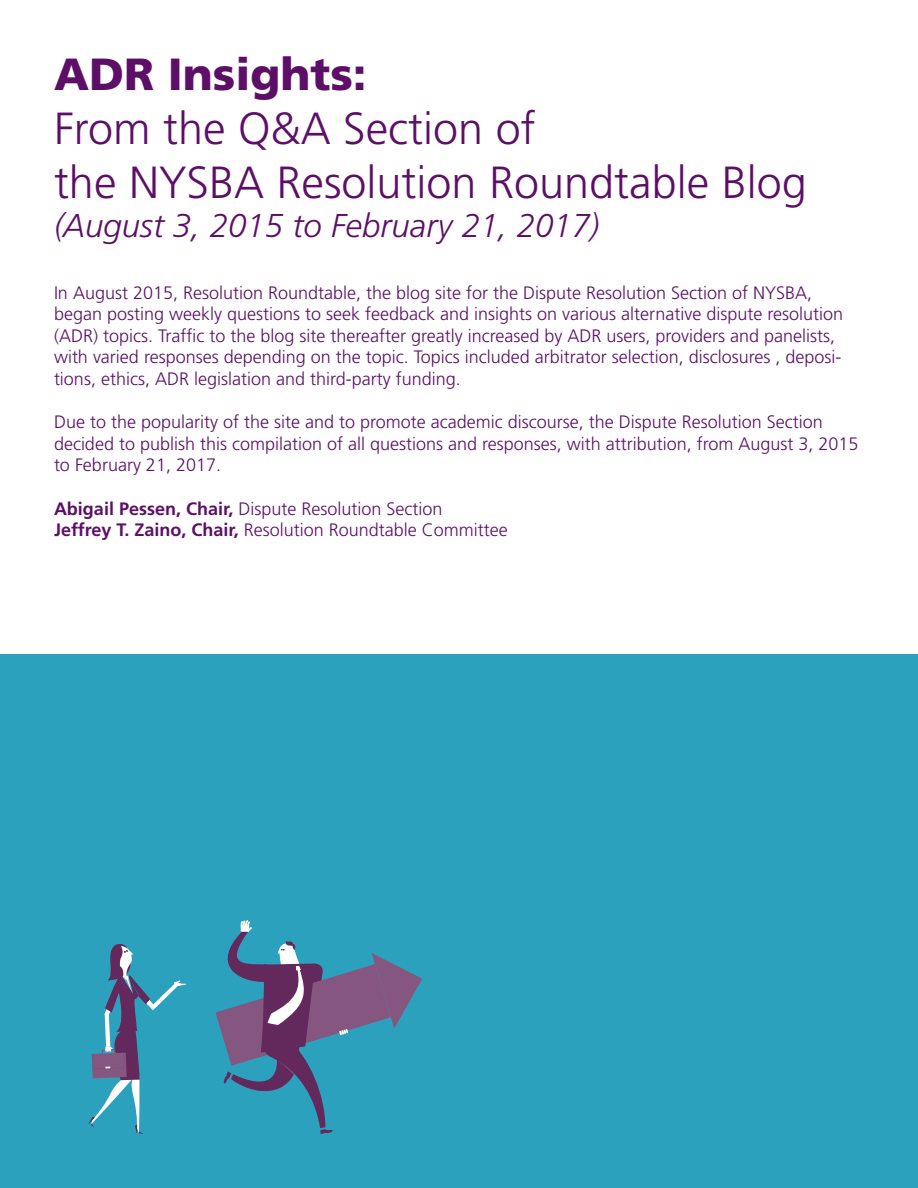
<style>
.page{position:relative;width:918px;height:1188px;background:#fff}
.page>*{position:absolute;margin:0;border:0;box-sizing:border-box;transform-origin:0 0}
.t1{font:300 45px/54px "Frutiger";color:#5d0f68}
.t2{font:900 45px "Frutiger";color:#5d0f68}
.t3{font:italic 300 33px "Frutiger";color:#5d0f68}
.t4{font:300 18px/21.6px "Frutiger";color:#5d0f68}
.s1{font-weight:700}
</style>
<div class="page">
<div style="left:0;top:654px;width:918px;height:534px;background:#2ca1be"></div>
<svg style="left:215px;top:920px;width:207px;height:214px"></svg>
<svg style="left:89px;top:944px;width:97px;height:190px"></svg>
<h1 class="t2" style="left:54px;top:47px;width:314px">ADR Insights:</h1>
<h1 class="t1" style="left:54px;top:102px;width:754px">From the Q&amp;A Section of<br>the NYSBA Resolution Roundtable Blog</h1>
<h2 class="t3" style="left:54px;top:207px;width:547px">(August 3, 2015 to February 21, 2017)</h2>
<p class="t4" style="left:54px;top:282px;width:791px">In August 2015, Resolution Roundtable, the blog site for the Dispute Resolution Section of NYSBA, began posting weekly questions to seek feedback and insights on various alternative dispute resolution (ADR) topics. Traffic to the blog site thereafter greatly increased by ADR users, providers and panelists, with varied responses depending on the topic. Topics included arbitrator selection, disclosures , deposi&shy;tions, ethics, ADR legislation and third-party funding.</p>
<p class="t4" style="left:54px;top:411px;width:806px">Due to the popularity of the site and to promote academic discourse, the Dispute Resolution Section decided to publish this compilation of all questions and responses, with attribution, from August 3, 2015 to February 21, 2017.</p>
<p class="t4" style="left:54px;top:498px;width:455px"><span class="s1">Abigail Pessen, Chair,</span> Dispute Resolution Section<br><span class="s1">Jeffrey T. Zaino, Chair,</span> Resolution Roundtable Committee</p>
</div>
